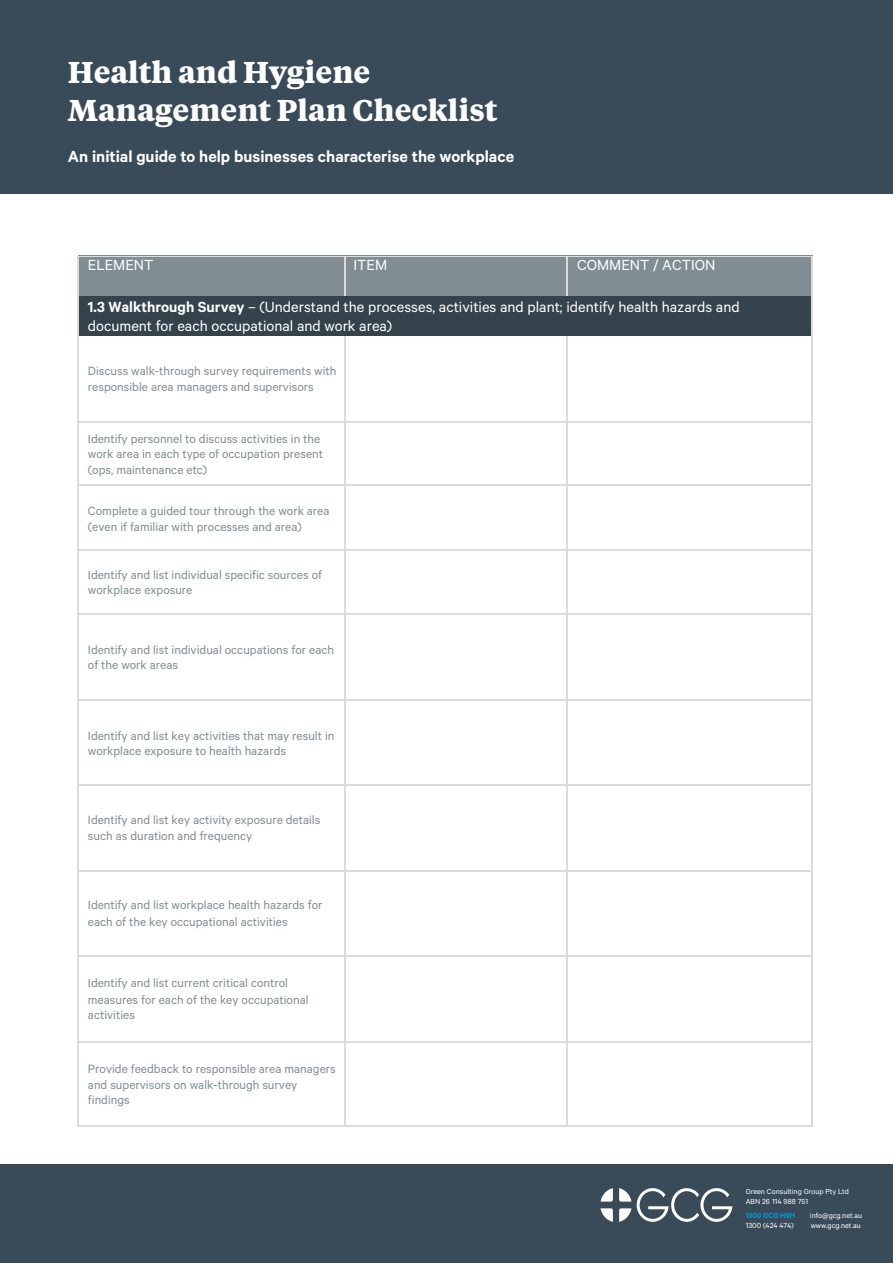
<style>
.page{position:relative;width:893px;height:1263px;background:#fff}
.page>*{position:absolute;margin:0;border:0;box-sizing:border-box;transform-origin:0 0}
.t1{font:700 30px/37.5px "Tiempos Text";color:#fff}
.t2{font:600 18px "Calibre";color:#fff}
.t3{font:16.5px/19.5px "Calibre";color:#fff}
.t4{font:13.5px/16.5px "Calibre";color:#808e94}
.t5{font:8.25px/9.9px "Calibre";letter-spacing:.005em;color:#fff}
.t6{font:600 8.25px "Calibre";color:#009cdc}
.s1{font-weight:600}
</style>
<div class="page">
<div style="left:0;top:1164px;width:893px;height:99px;background:#394b59"></div>
<div style="left:0;top:0;width:893px;height:193px;background:#394b59"></div>
<img style="left:600px;top:1188px;width:133px;height:34px">
<div style="left:79px;top:256px;width:267px;height:41px;background:#808e94"></div>
<div style="left:346px;top:256px;width:222px;height:41px;background:#808e94"></div>
<div style="left:568px;top:256px;width:244px;height:41px;background:#808e94"></div>
<hr style="left:79px;top:256px;width:265px;height:1px;background:#dcdbda">
<hr style="left:346px;top:256px;width:220px;height:1px;background:#dcdbda">
<hr style="left:568px;top:256px;width:243px;height:1px;background:#dcdbda">
<hr style="left:77px;top:256px;width:2px;height:41px;background:#dcdbda">
<hr style="left:344px;top:256px;width:2px;height:41px;background:#dcdbda">
<hr style="left:566px;top:256px;width:2px;height:41px;background:#dcdbda">
<hr style="left:811px;top:256px;width:1px;height:41px;background:#dcdbda">
<div style="left:79px;top:297px;width:733px;height:39px;background:#34434c"></div>
<hr style="left:77px;top:297px;width:2px;height:39px;background:#dcdbda">
<hr style="left:811px;top:297px;width:1px;height:39px;background:#dcdbda">
<hr style="left:77px;top:336px;width:2px;height:85px;background:#dcdbda">
<hr style="left:344px;top:336px;width:2px;height:85px;background:#dcdbda">
<hr style="left:566px;top:336px;width:2px;height:85px;background:#dcdbda">
<hr style="left:811px;top:336px;width:1px;height:85px;background:#dcdbda">
<hr style="left:79px;top:421px;width:265px;height:2px;background:#dcdbda">
<hr style="left:346px;top:421px;width:220px;height:2px;background:#dcdbda">
<hr style="left:568px;top:421px;width:243px;height:2px;background:#dcdbda">
<hr style="left:77px;top:423px;width:2px;height:61px;background:#dcdbda">
<hr style="left:344px;top:423px;width:2px;height:61px;background:#dcdbda">
<hr style="left:566px;top:423px;width:2px;height:61px;background:#dcdbda">
<hr style="left:811px;top:423px;width:1px;height:61px;background:#dcdbda">
<hr style="left:79px;top:484px;width:265px;height:2px;background:#dcdbda">
<hr style="left:346px;top:484px;width:220px;height:2px;background:#dcdbda">
<hr style="left:568px;top:484px;width:243px;height:2px;background:#dcdbda">
<hr style="left:77px;top:486px;width:2px;height:63px;background:#dcdbda">
<hr style="left:344px;top:486px;width:2px;height:63px;background:#dcdbda">
<hr style="left:566px;top:486px;width:2px;height:63px;background:#dcdbda">
<hr style="left:811px;top:486px;width:1px;height:63px;background:#dcdbda">
<hr style="left:79px;top:549px;width:265px;height:1px;background:#dcdbda">
<hr style="left:346px;top:549px;width:220px;height:1px;background:#dcdbda">
<hr style="left:568px;top:549px;width:243px;height:1px;background:#dcdbda">
<hr style="left:77px;top:550px;width:2px;height:63px;background:#dcdbda">
<hr style="left:344px;top:550px;width:2px;height:63px;background:#dcdbda">
<hr style="left:566px;top:550px;width:2px;height:63px;background:#dcdbda">
<hr style="left:811px;top:550px;width:1px;height:63px;background:#dcdbda">
<hr style="left:79px;top:613px;width:265px;height:2px;background:#dcdbda">
<hr style="left:346px;top:613px;width:220px;height:2px;background:#dcdbda">
<hr style="left:568px;top:613px;width:243px;height:2px;background:#dcdbda">
<hr style="left:77px;top:615px;width:2px;height:84px;background:#dcdbda">
<hr style="left:344px;top:615px;width:2px;height:84px;background:#dcdbda">
<hr style="left:566px;top:615px;width:2px;height:84px;background:#dcdbda">
<hr style="left:811px;top:615px;width:1px;height:84px;background:#dcdbda">
<hr style="left:79px;top:699px;width:265px;height:1px;background:#dcdbda">
<hr style="left:346px;top:699px;width:220px;height:1px;background:#dcdbda">
<hr style="left:568px;top:699px;width:243px;height:1px;background:#dcdbda">
<hr style="left:77px;top:700px;width:2px;height:84px;background:#dcdbda">
<hr style="left:344px;top:700px;width:2px;height:84px;background:#dcdbda">
<hr style="left:566px;top:700px;width:2px;height:84px;background:#dcdbda">
<hr style="left:811px;top:700px;width:1px;height:84px;background:#dcdbda">
<hr style="left:79px;top:784px;width:265px;height:2px;background:#dcdbda">
<hr style="left:346px;top:784px;width:220px;height:2px;background:#dcdbda">
<hr style="left:568px;top:784px;width:243px;height:2px;background:#dcdbda">
<hr style="left:77px;top:786px;width:2px;height:84px;background:#dcdbda">
<hr style="left:344px;top:786px;width:2px;height:84px;background:#dcdbda">
<hr style="left:566px;top:786px;width:2px;height:84px;background:#dcdbda">
<hr style="left:811px;top:786px;width:1px;height:84px;background:#dcdbda">
<hr style="left:79px;top:870px;width:265px;height:1px;background:#dcdbda">
<hr style="left:346px;top:870px;width:220px;height:1px;background:#dcdbda">
<hr style="left:568px;top:870px;width:243px;height:1px;background:#dcdbda">
<hr style="left:77px;top:871px;width:2px;height:84px;background:#dcdbda">
<hr style="left:344px;top:871px;width:2px;height:84px;background:#dcdbda">
<hr style="left:566px;top:871px;width:2px;height:84px;background:#dcdbda">
<hr style="left:811px;top:871px;width:1px;height:84px;background:#dcdbda">
<hr style="left:79px;top:955px;width:265px;height:2px;background:#dcdbda">
<hr style="left:346px;top:955px;width:220px;height:2px;background:#dcdbda">
<hr style="left:568px;top:955px;width:243px;height:2px;background:#dcdbda">
<hr style="left:77px;top:957px;width:2px;height:84px;background:#dcdbda">
<hr style="left:344px;top:957px;width:2px;height:84px;background:#dcdbda">
<hr style="left:566px;top:957px;width:2px;height:84px;background:#dcdbda">
<hr style="left:811px;top:957px;width:1px;height:84px;background:#dcdbda">
<hr style="left:79px;top:1041px;width:265px;height:1px;background:#dcdbda">
<hr style="left:346px;top:1041px;width:220px;height:1px;background:#dcdbda">
<hr style="left:568px;top:1041px;width:243px;height:1px;background:#dcdbda">
<hr style="left:77px;top:1042px;width:2px;height:83px;background:#dcdbda">
<hr style="left:79px;top:1125px;width:265px;height:1px;background:#dcdbda">
<hr style="left:344px;top:1042px;width:2px;height:83px;background:#dcdbda">
<hr style="left:346px;top:1125px;width:220px;height:1px;background:#dcdbda">
<hr style="left:566px;top:1042px;width:2px;height:83px;background:#dcdbda">
<hr style="left:568px;top:1125px;width:243px;height:1px;background:#dcdbda">
<hr style="left:811px;top:1042px;width:1px;height:83px;background:#dcdbda">
<h1 class="t1" style="left:68px;top:52px;width:431px">Health and Hygiene<br>Management Plan Checklist</h1>
<h2 class="t2" style="left:68px;top:146px;width:448px">An initial guide to help businesses characterise the workplace</h2>
<p class="t3" style="left:88px;top:254px;width:67px">ELEMENT</p>
<p class="t3" style="left:353px;top:254px;width:35px">ITEM</p>
<p class="t3" style="left:577px;top:254px;width:140px">COMMENT / ACTION</p>
<p class="t3" style="left:88px;top:296px;width:653px"><span class="s1">1.3 Walkthrough Survey</span> – (Understand the processes, activities and plant; identify health hazards and document for each occupational and work area)</p>
<p class="t4" style="left:88px;top:362px;width:250px">Discuss walk-through survey requirements with responsible area managers and supervisors</p>
<p class="t4" style="left:88px;top:430px;width:237px;line-height:15px">Identify personnel to discuss activities in the work area in each type of occupation present</p>
<p class="t4" style="left:88px;top:461px;width:121px">(ops, maintenance etc)</p>
<p class="t4" style="left:88px;top:502px;width:243px">Complete a guided tour through the work area (even if familiar with processes and area)</p>
<p class="t4" style="left:88px;top:567px;width:236px;line-height:15px">Identify and list individual specific sources of workplace exposure</p>
<p class="t4" style="left:88px;top:642px;width:248px;line-height:15px">Identify and list individual occupations for each of the work areas</p>
<p class="t4" style="left:88px;top:727px;width:248px;line-height:15px">Identify and list key activities that may result in workplace exposure to health hazards</p>
<p class="t4" style="left:88px;top:811px;width:234px">Identify and list key activity exposure details such as duration and frequency</p>
<p class="t4" style="left:88px;top:896px;width:236px">Identify and list workplace health hazards for each of the key occupational activities</p>
<p class="t4" style="left:88px;top:974px;width:222px">Identify and list current critical control measures for each of the key occupational</p>
<p class="t4" style="left:88px;top:1006px;width:49px">activities</p>
<p class="t4" style="left:88px;top:1060px;width:249px">Provide feedback to responsible area managers and supervisors on walk-through survey</p>
<p class="t4" style="left:88px;top:1091px;width:43px">findings</p>
<p class="t5" style="left:746px;top:1186px;width:105px">Green Consulting Group Pty Ltd<br>ABN 26 114 988 751</p>
<p class="t6" style="left:746px;top:1211px;width:51px">1300 GCG HSH</p>
<p class="t5" style="left:810px;top:1210px;width:54px">info@gcg.net.au</p>
<p class="t5" style="left:746px;top:1220px;width:50px">1300 (424 474)</p>
<p class="t5" style="left:811px;top:1220px;width:52px">www.gcg.net.au</p>
</div>
